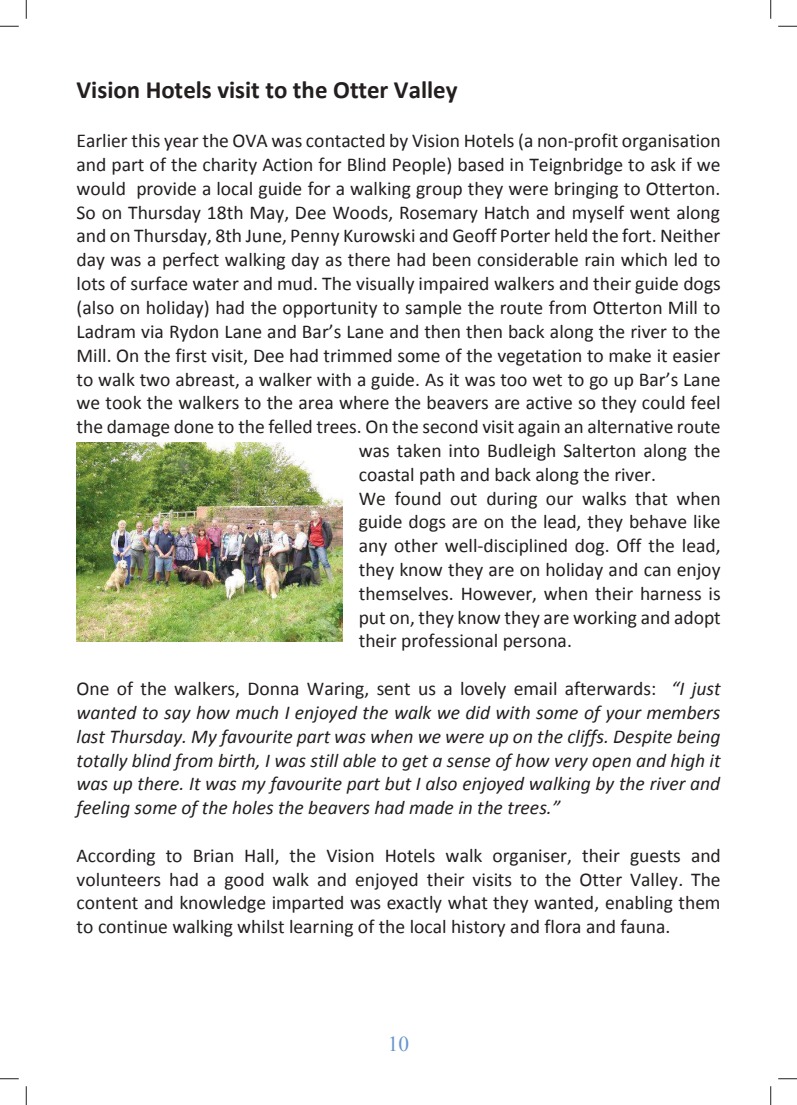
<style>
.page{position:relative;width:797px;height:1105px;background:#fff}
.page>*{position:absolute;margin:0;border:0;box-sizing:border-box;transform-origin:0 0}
.t1{font:700 24.88px "Calibri";color:#241f1f}
.t2{font:21.25px "Times New Roman";color:#6497cb}
.t3{font:19.62px/23.9px "Calibri";color:#241f1f;text-align:justify}
.t4{font:italic 19.62px/23.9px "Calibri";color:#241f1f;text-align:justify}
.s1{font-style:normal}
</style>
<div class="page">
<img style="left:77px;top:442px;width:265px;height:200px">
<svg style="left:0;top:25px;width:19px;height:2px"></svg>
<svg style="left:778px;top:25px;width:19px;height:2px"></svg>
<svg style="left:0;top:1078px;width:19px;height:1px"></svg>
<svg style="left:778px;top:1078px;width:19px;height:1px"></svg>
<svg style="left:25px;top:0;width:2px;height:19px"></svg>
<svg style="left:25px;top:1086px;width:2px;height:19px"></svg>
<svg style="left:770px;top:0;width:1px;height:19px"></svg>
<svg style="left:770px;top:1086px;width:1px;height:19px"></svg>
<p class="t1" style="left:76px;top:74px;width:382px">Vision Hotels visit to the Otter Valley</p>
<p class="t3" style="left:76px;top:129px;width:645px">Earlier this year the OVA was contacted by Vision Hotels (a non-profit organisation</p>
<p class="t3" style="left:76px;top:153px;width:645px">and part of the charity Action for Blind People) based in Teignbridge to ask if we</p>
<p class="t3" style="left:76px;top:176px;width:645px">would provide a local guide for a walking group they were bringing to Otterton.</p>
<p class="t3" style="left:76px;top:200px;width:645px">So on Thursday 18th May, Dee Woods, Rosemary Hatch and myself went along</p>
<p class="t3" style="left:76px;top:224px;width:645px">and on Thursday, 8th June, Penny Kurowski and Geoff Porter held the fort. Neither</p>
<p class="t3" style="left:76px;top:248px;width:645px">day was a perfect walking day as there had been considerable rain which led to</p>
<p class="t3" style="left:76px;top:272px;width:646px">lots of surface water and mud. The visually impaired walkers and their guide dogs</p>
<p class="t3" style="left:76px;top:296px;width:645px">(also on holiday) had the opportunity to sample the route from Otterton Mill to</p>
<p class="t3" style="left:76px;top:319px;width:645px">Ladram via Rydon Lane and Bar’s Lane and then then back along the river to the</p>
<p class="t3" style="left:76px;top:343px;width:645px">Mill. On the first visit, Dee had trimmed some of the vegetation to make it easier</p>
<p class="t3" style="left:76px;top:367px;width:645px">to walk two abreast, a walker with a guide. As it was too wet to go up Bar’s Lane</p>
<p class="t3" style="left:76px;top:391px;width:645px">we took the walkers to the area where the beavers are active so they could feel</p>
<p class="t3" style="left:76px;top:415px;width:645px">the damage done to the felled trees. On the second visit again an alternative route</p>
<p class="t3" style="left:359px;top:438px;width:363px">was taken into Budleigh Salterton along the</p>
<p class="t3" style="left:359px;top:462px;width:299px">coastal path and back along the river.</p>
<p class="t3" style="left:359px;top:486px;width:363px">We found out during our walks that when</p>
<p class="t3" style="left:359px;top:510px;width:363px">guide dogs are on the lead, they behave like</p>
<p class="t3" style="left:359px;top:534px;width:363px">any other well-disciplined dog. Off the lead,</p>
<p class="t3" style="left:359px;top:558px;width:363px">they know they are on holiday and can enjoy</p>
<p class="t3" style="left:359px;top:581px;width:363px">themselves. However, when their harness is</p>
<p class="t3" style="left:359px;top:605px;width:363px">put on, they know they are working and adopt</p>
<p class="t3" style="left:359px;top:629px;width:215px">their professional persona.</p>
<p class="t4" style="left:76px;top:676px;width:645px"><span class="s1">One of the walkers, Donna Waring, sent us a lovely email afterwards:</span> “I just wanted to say how much I enjoyed the walk we did with some of your members last Thursday. My favourite part was when we were up on the cliffs. Despite being totally blind from birth, I was still able to get a sense of how very open and high it was up there. It was my favourite part but I also enjoyed walking by the river and feeling some of the holes the beavers had made in the trees.”</p>
<p class="t3" style="left:76px;top:843px;width:646px">According to Brian Hall, the Vision Hotels walk organiser, their guests and volunteers had a good walk and enjoyed their visits to the Otter Valley. The content and knowledge imparted was exactly what they wanted, enabling them to continue walking whilst learning of the local history and flora and fauna.</p>
<p class="t2" style="left:388px;top:1029px;width:23px">10</p>
</div>
